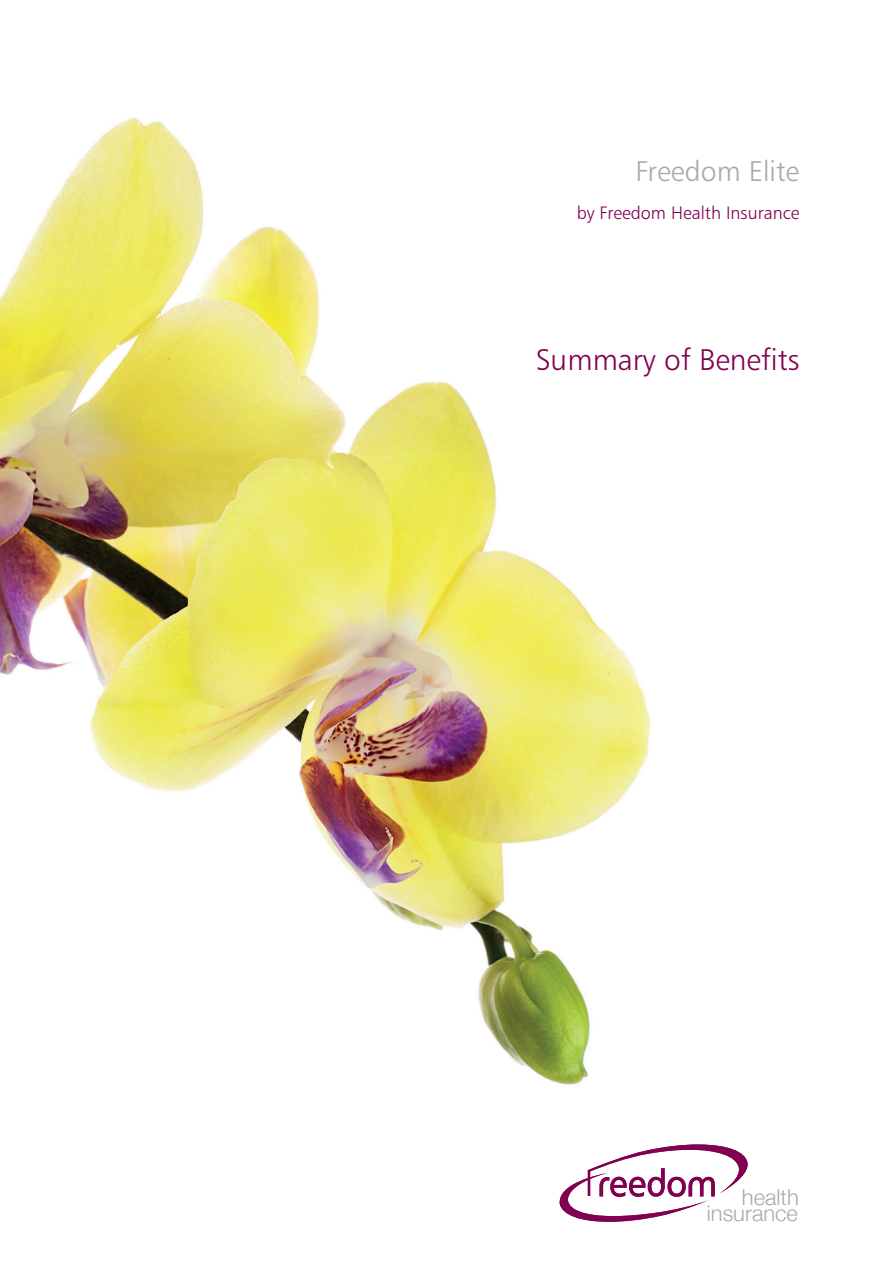
<style>
.page{position:relative;width:893px;height:1263px;background:#fff}
.page>*{position:absolute;margin:0;border:0;box-sizing:border-box;transform-origin:0 0}
.t1{font:30px "Humanist 777 BT Light B";color:#820052}
.t2{font:28.5px "Humanist 777 BT Light B";color:#a8a9ad}
.t3{font:300 21.9px/17px "Helvetica Neue";color:#a8a9ad;text-align:right}
.t4{font:18px "Humanist 777 BT Light B";color:#820052}
</style>
<div class="page">
<img style="left:0;top:117px;width:651px;height:1088px">
<svg style="left:560px;top:1144px;width:188px;height:78px"></svg>
<h2 class="t2" style="left:635px;top:154px;width:166px">Freedom Elite</h2>
<p class="t4" style="left:577px;top:202px;width:224px">by Freedom Health Insurance</p>
<h1 class="t1" style="left:536px;top:341px;width:265px">Summary of Benefits</h1>
<p class="t3" style="left:707px;top:1188px;width:93px">health insurance</p>
</div>
